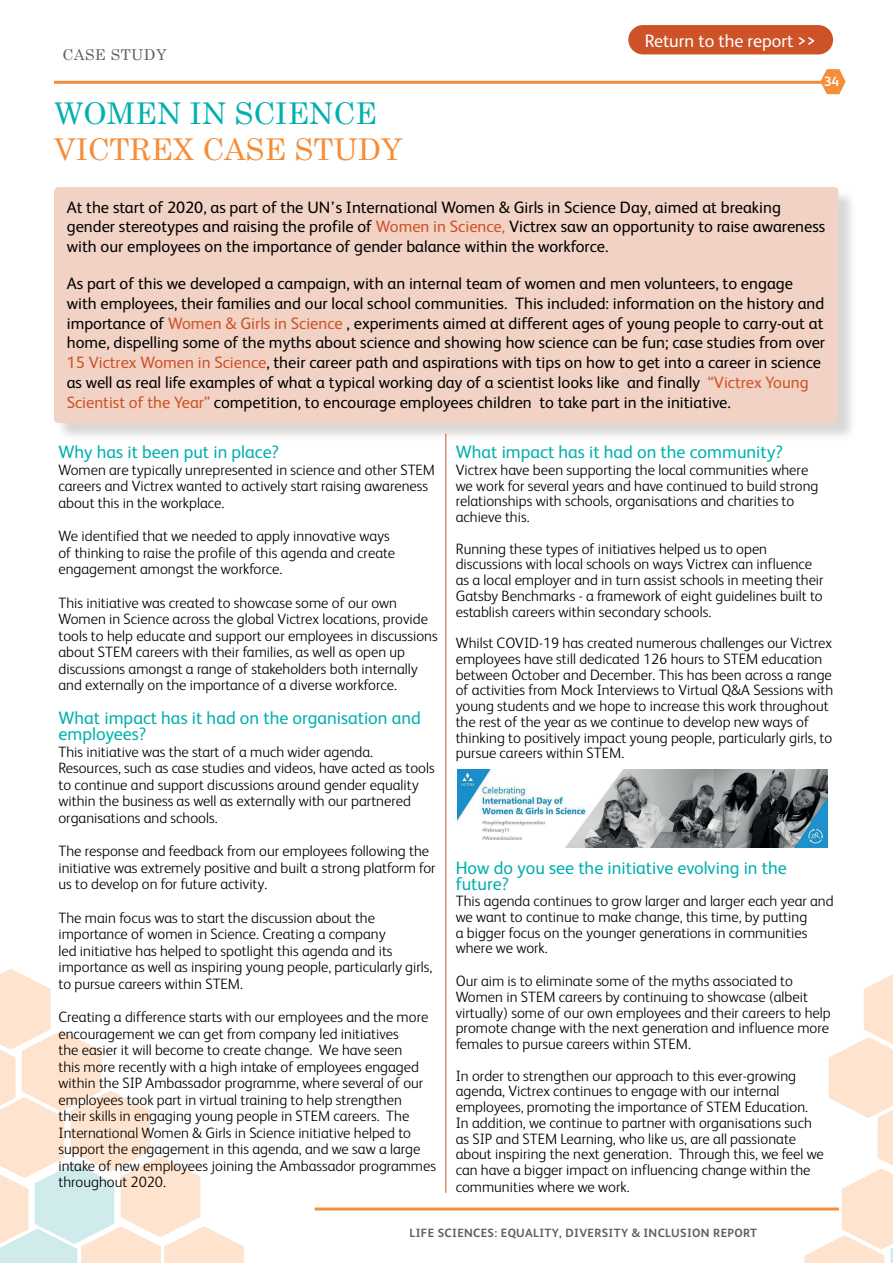
<style>
.page{position:relative;width:893px;height:1263px;background:#fff}
.page>*{position:absolute;margin:0;border:0;box-sizing:border-box;transform-origin:0 0}
.t1{font:30px "Century";color:#f68d38}
.t2{font:30px "Century";color:#00b0ad}
.t3{font:18px/16.5px "FS Albert";color:#00b0ad}
.t4{font:18px "FS Albert";color:#fff}
.t5{font:16.5px/19.8px "FS Albert";color:#000}
.t6{font:300 15px/16.5px "FS Albert";color:#000}
.t7{font:15px "Century Schoolbook";letter-spacing:.03em;color:#5b6066}
.t8{font:700 13.5px "FS Albert";color:#fff}
.t9{font:700 12px "FS Albert";letter-spacing:.03em;color:#5b6066}
.s1{color:#cd5228}
</style>
<div class="page">
<svg style="left:0;top:969px;width:244px;height:294px"></svg>
<svg style="left:804px;top:974px;width:89px;height:289px"></svg>
<hr style="left:315px;top:1207px;width:524px;height:3px;background:#f68d38">
<svg style="left:820px;top:69px;width:26px;height:25px"></svg>
<hr style="left:54px;top:81px;width:785px;height:3px;background:#f68d38">
<div style="left:56px;top:189px;width:801px;height:253px;background:#231f20;opacity:.18"></div>
<div style="left:54px;top:187px;width:784px;height:236px;background:#f1d2c4;border-radius:4px"></div>
<hr style="left:446px;top:434px;width:1px;height:759px;background:#cd5228">
<img style="left:458px;top:770px;width:369px;height:77px">
<div style="left:628px;top:25px;width:205px;height:29px;background:#cd5228;border-radius:15px"></div>
<p class="t7" style="left:63px;top:42px;width:106px">CASE STUDY</p>
<p class="t4" style="left:645px;top:30px;width:173px">Return to the report &gt;&gt;</p>
<p class="t8" style="left:824px;top:74px;width:17px">34</p>
<h1 class="t2" style="left:54px;top:88px;width:324px">WOMEN IN SCIENCE</h1>
<h1 class="t1" style="left:54px;top:124px;width:350px">VICTREX CASE STUDY</h1>
<p class="t5" style="left:67px;top:197px;width:760px">At the start of 2020, as part of the UN’s International Women &amp; Girls in Science Day, aimed at breaking gender stereotypes and raising the profile of <span class="s1">Women in Science,</span> Victrex saw an opportunity to raise awareness with our employees on the importance of gender balance within the workforce.</p>
<p class="t5" style="left:67px;top:273px;width:760px">As part of this we developed a campaign, with an internal team of women and men volunteers, to engage with employees, their families and our local school communities. This included: information on the history and importance of <span class="s1">Women &amp; Girls in Science</span> , experiments aimed at different ages of young people to carry-out at home, dispelling some of the myths about science and showing how science can be fun; case studies from over <span class="s1">15 Victrex Women in Science</span>, their career path and aspirations with tips on how to get into a career in science as well as real life examples of what a typical working day of a scientist looks like and finally <span class="s1">“Victrex Young Scientist of the Year”</span> competition, to encourage employees children to take part in the initiative.</p>
<p class="t3" style="left:58px;top:444px;width:222px">Why has it been put in place?</p>
<p class="t6" style="left:58px;top:461px;width:378px">Women are typically unrepresented in science and other STEM careers and Victrex wanted to actively start raising awareness about this in the workplace.</p>
<p class="t6" style="left:58px;top:528px;width:338px">We identified that we needed to apply innovative ways of thinking to raise the profile of this agenda and create engagement amongst the workforce.</p>
<p class="t6" style="left:58px;top:594px;width:381px">This initiative was created to showcase some of our own Women in Science across the global Victrex locations, provide tools to help educate and support our employees in discussions about STEM careers with their families, as well as open up discussions amongst a range of stakeholders both internally and externally on the importance of a diverse workforce.</p>
<p class="t3" style="left:58px;top:709px;width:364px">What impact has it had on the organisation and employees?</p>
<p class="t6" style="left:58px;top:743px;width:378px">This initiative was the start of a much wider agenda.<br>Resources, such as case studies and videos, have acted as tools to continue and support discussions around gender equality within the business as well as externally with our partnered organisations and schools.</p>
<p class="t6" style="left:58px;top:843px;width:379px">The response and feedback from our employees following the initiative was extremely positive and built a strong platform for us to develop on for future activity.</p>
<p class="t6" style="left:58px;top:909px;width:375px">The main focus was to start the discussion about the importance of women in Science. Creating a company<br>led initiative has helped to spotlight this agenda and its importance as well as inspiring young people, particularly girls, to pursue careers within STEM.</p>
<p class="t6" style="left:58px;top:1009px;width:379px">Creating a difference starts with our employees and the more encouragement we can get from company led initiatives<br>the easier it will become to create change. We have seen<br>this more recently with a high intake of employees engaged within the SIP Ambassador programme, where several of our employees took part in virtual training to help strengthen<br>their skills in engaging young people in STEM careers. The International Women &amp; Girls in Science initiative helped to support the engagement in this agenda, and we saw a large intake of new employees joining the Ambassador programmes throughout 2020.</p>
<p class="t3" style="left:456px;top:444px;width:329px">What impact has it had on the community?</p>
<p class="t6" style="left:456px;top:462px;width:364px;line-height:15.8px">Victrex have been supporting the local communities where we work for several years and have continued to build strong relationships with schools, organisations and charities to achieve this.</p>
<p class="t6" style="left:456px;top:540px;width:369px;line-height:15.8px">Running these types of initiatives helped us to open discussions with local schools on ways Victrex can influence as a local employer and in turn assist schools in meeting their Gatsby Benchmarks - a framework of eight guidelines built to establish careers within secondary schools.</p>
<p class="t6" style="left:456px;top:635px;width:379px;line-height:15.8px">Whilst COVID-19 has created numerous challenges our Victrex employees have still dedicated 126 hours to STEM education between October and December. This has been across a range of activities from Mock Interviews to Virtual Q&amp;A Sessions with young students and we hope to increase this work throughout the rest of the year as we continue to develop new ways of thinking to positively impact young people, particularly girls, to pursue careers within STEM.</p>
<p class="t3" style="left:456px;top:859px;width:333px">How do you see the initiative evolving in the future?</p>
<p class="t6" style="left:456px;top:893px;width:379px;line-height:15.8px">This agenda continues to grow larger and larger each year and we want to continue to make change, this time, by putting<br>a bigger focus on the younger generations in communities where we work.</p>
<p class="t6" style="left:456px;top:973px;width:376px;line-height:15.8px">Our aim is to eliminate some of the myths associated to Women in STEM careers by continuing to showcase (albeit virtually) some of our own employees and their careers to help promote change with the next generation and influence more females to pursue careers within STEM.</p>
<p class="t6" style="left:456px;top:1067px;width:370px;line-height:15.9px">In order to strengthen our approach to this ever-growing agenda, Victrex continues to engage with our internal employees, promoting the importance of STEM Education.<br>In addition, we continue to partner with organisations such as SIP and STEM Learning, who like us, are all passionate about inspiring the next generation. Through this, we feel we can have a bigger impact on influencing change within the communities where we work.</p>
<p class="t9" style="left:409px;top:1226px;width:349px">LIFE SCIENCES: EQUALITY, DIVERSITY &amp; INCLUSION REPORT</p>
</div>
